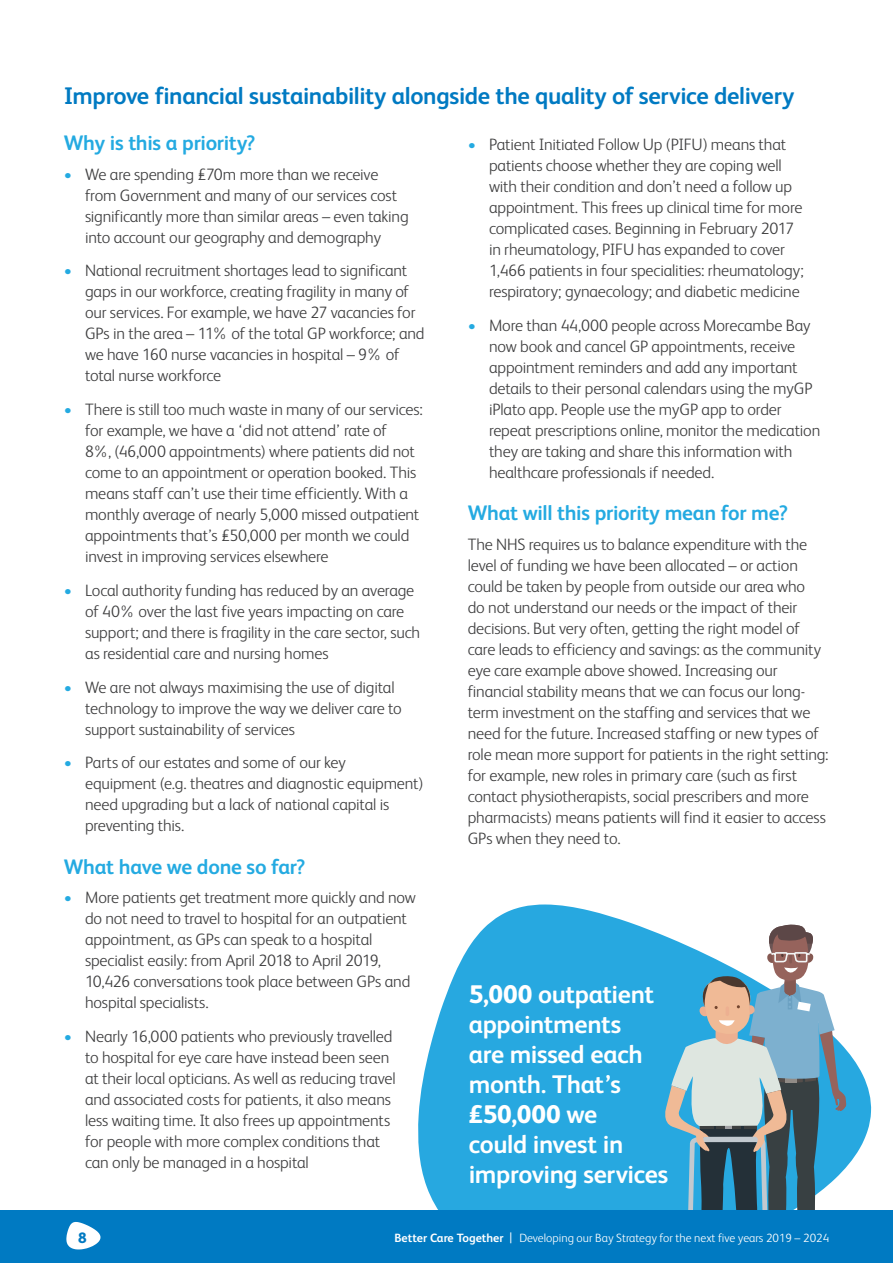
<style>
.page{position:relative;width:893px;height:1263px;background:#fff}
.page>*{position:absolute;margin:0;border:0;box-sizing:border-box;transform-origin:0 0}
.bullets{font:700 25.5px/30px "FS Albert";letter-spacing:-.015em;color:#fff}
.heading_1{font:700 24px "FS Albert";letter-spacing:-.015em;color:#007ac2}
.sub_heading{font:700 21px "FS Albert";letter-spacing:-.015em;color:#24aae1}
.body{font:300 16.5px/21px "FS Albert";letter-spacing:-.01em;color:#3e3e3f}
.body-2{font:800 15px "FS Albert";color:#007ac2}
.t1{font:300 12px "FS Albert";color:#fff}
.t2{font:700 12px "FS Albert";color:#fff}
.s1{color:#24aae1}
.s2{font-weight:800}
.s3{font-weight:300;font-size:15px}
</style>
<div class="page">
<svg style="left:418px;top:904px;width:454px;height:306px;fill:#27a8e0"></svg>
<svg style="left:661px;top:922px;width:186px;height:288px"></svg>
<div style="left:0;top:1210px;width:893px;height:53px;background:#007ac2"></div>
<svg style="left:66px;top:1222px;width:35px;height:27px"></svg>
<p class="heading_1" style="left:64px;top:81px;width:732px">Improve financial sustainability alongside the quality of service delivery</p>
<p class="sub_heading" style="left:64px;top:131px;width:193px">Why is this a priority?</p>
<p class="body" style="left:85px;top:163px;width:325px;text-indent:-21px"><span class="s1">•</span> We are spending £70m more than we receive from Government and many of our services cost significantly more than similar areas – even taking into account our geography and demography</p>
<p class="body" style="left:85px;top:260px;width:341px;text-indent:-21px"><span class="s1">•</span> National recruitment shortages lead to significant gaps in our workforce, creating fragility in many of our services. For example, we have 27 vacancies for GPs in the area – 11% of the total GP workforce; and we have 160 nurse vacancies in hospital – 9% of total nurse workforce</p>
<p class="body" style="left:85px;top:399px;width:339px;text-indent:-21px"><span class="s1">•</span> There is still too much waste in many of our services: for example, we have a ‘did not attend’ rate of<br>8%, (46,000 appointments) where patients did not come to an appointment or operation booked. This means staff can’t use their time efficiently. With a monthly average of nearly 5,000 missed outpatient appointments that’s £50,000 per month we could invest in improving services elsewhere</p>
<p class="body" style="left:85px;top:580px;width:337px;text-indent:-21px"><span class="s1">•</span> Local authority funding has reduced by an average of 40% over the last five years impacting on care support; and there is fragility in the care sector, such as residential care and nursing homes</p>
<p class="body" style="left:85px;top:676px;width:318px;text-indent:-21px"><span class="s1">•</span> We are not always maximising the use of digital technology to improve the way we deliver care to support sustainability of services</p>
<p class="body" style="left:85px;top:752px;width:340px;text-indent:-21px"><span class="s1">•</span> Parts of our estates and some of our key<br>equipment (e.g. theatres and diagnostic equipment) need upgrading but a lack of national capital is preventing this.</p>
<p class="sub_heading" style="left:64px;top:854px;width:243px">What have we done so far?</p>
<p class="body" style="left:85px;top:887px;width:332px;text-indent:-21px"><span class="s1">•</span> More patients get treatment more quickly and now do not need to travel to hospital for an outpatient appointment, as GPs can speak to a hospital specialist easily: from April 2018 to April 2019, 10,426 conversations took place between GPs and hospital specialists.</p>
<p class="body" style="left:85px;top:1026px;width:312px;text-indent:-21px"><span class="s1">•</span> Nearly 16,000 patients who previously travelled to hospital for eye care have instead been seen at their local opticians. As well as reducing travel and associated costs for patients, it also means less waiting time. It also frees up appointments for people with more complex conditions that can only be managed in a hospital</p>
<p class="body" style="left:489px;top:134px;width:316px;text-indent:-21px"><span class="s1">•</span> Patient Initiated Follow Up (PIFU) means that patients choose whether they are coping well with their condition and don’t need a follow up appointment. This frees up clinical time for more complicated cases. Beginning in February 2017 in rheumatology, PIFU has expanded to cover 1,466 patients in four specialities: rheumatology; respiratory; gynaecology; and diabetic medicine</p>
<p class="body" style="left:489px;top:315px;width:333px;text-indent:-21px"><span class="s1">•</span> More than 44,000 people across Morecambe Bay now book and cancel GP appointments, receive appointment reminders and add any important details to their personal calendars using the myGP iPlato app. People use the myGP app to order repeat prescriptions online, monitor the medication they are taking and share this information with healthcare professionals if needed.</p>
<p class="sub_heading" style="left:468px;top:501px;width:322px">What will this priority mean for me?</p>
<p class="body" style="left:468px;top:533px;width:362px">The NHS requires us to balance expenditure with the level of funding we have been allocated – or action could be taken by people from outside our area who<br>do not understand our needs or the impact of their decisions. But very often, getting the right model of care leads to efficiency and savings: as the community eye care example above showed. Increasing our financial stability means that we can focus our long&shy;term investment on the staffing and services that we need for the future. Increased staffing or new types of role mean more support for patients in the right setting: for example, new roles in primary care (such as first contact physiotherapists, social prescribers and more pharmacists) means patients will find it easier to access GPs when they need to.</p>
<p class="bullets" style="left:469px;top:979px;width:201px"><span class="s2">5,000</span> outpatient appointments<br>are missed each month. That’s <span class="s2">£50,000</span> we<br>could invest in improving services</p>
<p class="body-2" style="left:78px;top:1228px;width:10px">8</p>
<p class="t1" style="left:519px;top:1230px;width:311px">Developing our Bay Strategy for the next five years 2019 – 2024</p>
<p class="t2" style="left:394px;top:1230px;width:119px">Better Care Together <span class="s3">|</span></p>
</div>
